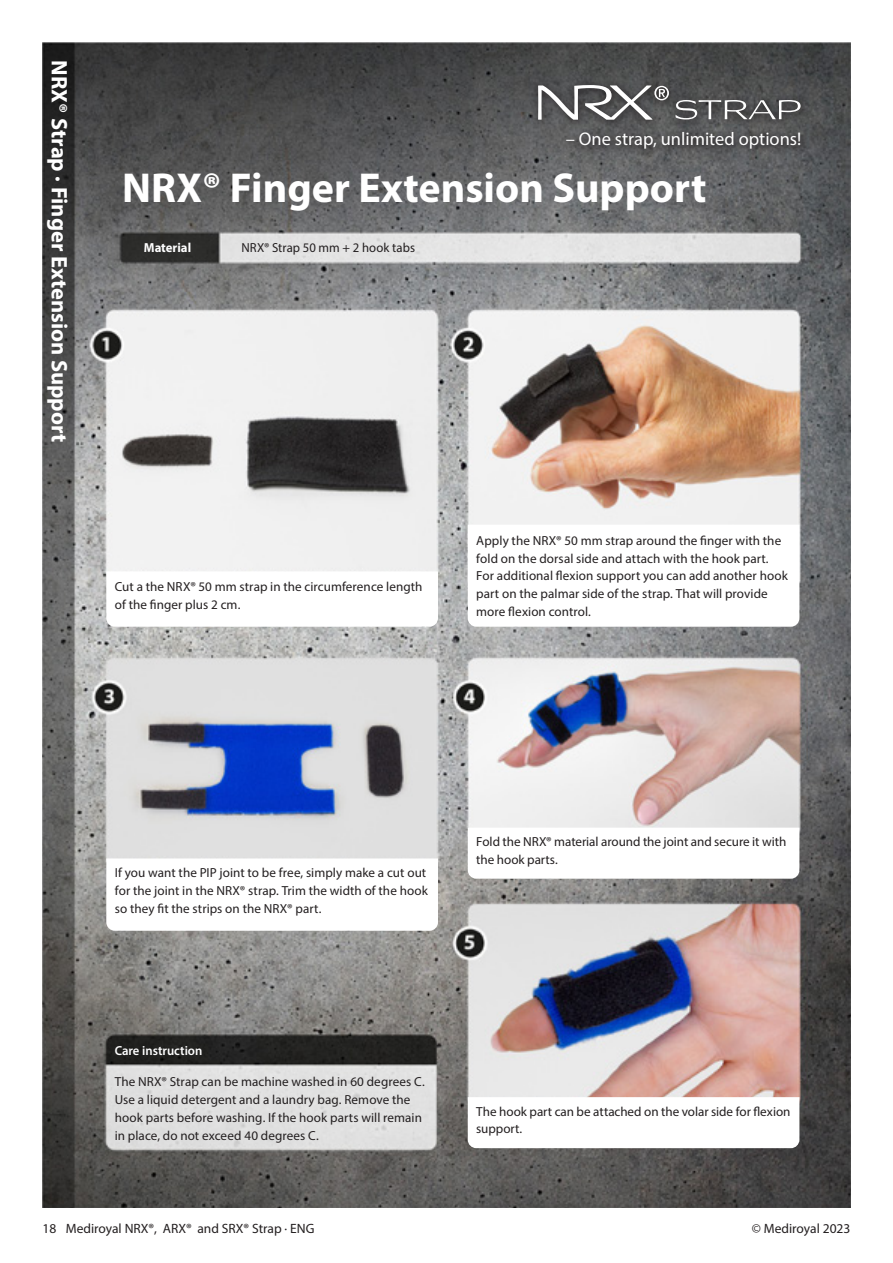
<style>
.page{position:relative;width:893px;height:1263px;background:#fff}
.page>*{position:absolute;margin:0;border:0;box-sizing:border-box;transform-origin:0 0}
.t1{font:700 42px "Myriad Pro";color:#fff}
.t2{font:700 22.5px "Myriad Pro";color:#fff}
.t3{font:18.3px "Myriad Pro";color:#fff}
.t4{font:13.5px "Myriad Pro";color:#231f20}
.t5{font:13.2px/18px "Myriad Pro";letter-spacing:.005em;color:#231f20}
.t6{font:600 13.2px "Myriad Pro";color:#fff}
.t7{font:700 13.2px "Myriad Pro";color:#fff}
</style>
<div class="page">
<img style="left:43px;top:43px;width:807px;height:1165px">
<svg style="left:106px;top:571px;width:332px;height:56px"></svg>
<svg style="left:106px;top:858px;width:332px;height:73px"></svg>
<svg style="left:468px;top:828px;width:331px;height:51px"></svg>
<svg style="left:468px;top:1097px;width:331px;height:51px"></svg>
<svg style="left:468px;top:525px;width:331px;height:102px"></svg>
<div style="left:560px;top:125px;width:250px;height:33px;background:#231f20;opacity:.7"></div>
<div style="left:531px;top:78px;width:130px;height:51px;background:#231f20;opacity:.7"></div>
<div style="left:669px;top:93px;width:141px;height:36px;background:#231f20;opacity:.7"></div>
<svg style="left:676px;top:100px;width:125px;height:19px;background:#727273"></svg>
<div style="left:647px;top:79px;width:31px;height:31px;background:#231f20;opacity:.7"></div>
<svg style="left:538px;top:85px;width:131px;height:35px"></svg>
<h2 class="t2" style="left:74px;top:60px;width:383px;rotate:90deg">NRX® Strap · Finger Extension Support</h2>
<h3 class="t3" style="left:566px;top:128px;width:237px">– One strap, unlimited options!</h3>
<h1 class="t1" style="left:122px;top:160px;width:586px">NRX® Finger Extension Support</h1>
<p class="t7" style="left:144px;top:239px;width:49px">Material</p>
<p class="t5" style="left:241px;top:239px;width:175px">NRX® Strap 50 mm + 2 hook tabs</p>
<p class="t5" style="left:115px;top:578px;width:309px">Cut a the NRX® 50 mm strap in the circumference length of the finger plus 2 cm.</p>
<p class="t5" style="left:476px;top:531px;width:313px">Apply the NRX® 50 mm strap around the finger with the fold on the dorsal side and attach with the hook part.<br>For additional flexion support you can add another hook part on the palmar side of the strap. That will provide more flexion control.</p>
<p class="t5" style="left:115px;top:863px;width:315px">If you want the PIP joint to be free, simply make a cut out for the joint in the NRX® strap. Trim the width of the hook so they fit the strips on the NRX® part.</p>
<p class="t5" style="left:476px;top:832px;width:312px">Fold the NRX® material around the joint and secure it with the hook parts.</p>
<p class="t6" style="left:115px;top:1042px;width:89px">Care instruction</p>
<p class="t5" style="left:115px;top:1072px;width:312px">The NRX® Strap can be machine washed in 60 degrees C.<br>Use a liquid detergent and a laundry bag. Remove the hook parts before washing. If the hook parts will remain in place, do not exceed 40 degrees C.</p>
<p class="t5" style="left:476px;top:1102px;width:316px">The hook part can be attached on the volar side for flexion support.</p>
<p class="t4" style="left:43px;top:1220px;width:274px">18 Mediroyal NRX®, ARX® and SRX® Strap · ENG</p>
<p class="t4" style="left:752px;top:1220px;width:100px">© Mediroyal 2023</p>
</div>
